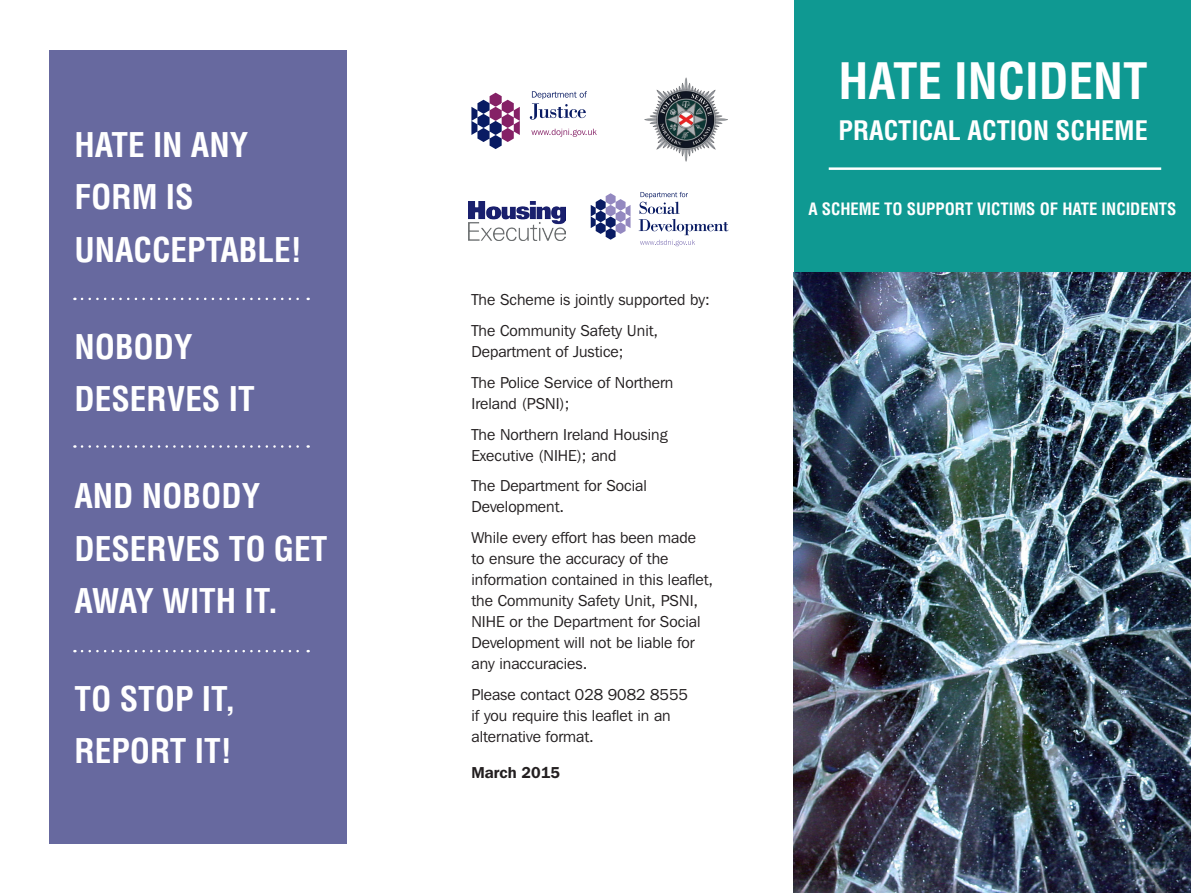
<style>
.page{position:relative;width:1191px;height:893px;background:#fff}
.page>*{position:absolute;margin:0;border:0;box-sizing:border-box;transform-origin:0 0}
.t1{font:700 condensed 49px "Helvetica";color:#fff}
.t2{font:700 condensed 33.25px/52.5px "Helvetica";color:#fff}
.t3{font:700 condensed 26.25px "Helvetica";color:#fff}
.t4{font:700 condensed 16.62px "Helvetica";color:#fff}
.t5{font:15.75px/21px "Franklin Gothic IT Cby BT";color:#231f20}
.t6{font:600 15.75px "Franklin Gothic IT Cby BT";color:#231f20}
</style>
<div class="page">
<div style="left:794px;top:0;width:397px;height:273px;background:#0f9992"></div>
<div style="left:50px;top:50px;width:297px;height:793px;background:#67699f"></div>
<img style="left:794px;top:273px;width:397px;height:620px">
<svg style="left:82px;top:298px;width:227px;height:2px"></svg>
<svg style="left:82px;top:445px;width:227px;height:3px"></svg>
<svg style="left:82px;top:650px;width:227px;height:2px"></svg>
<img style="left:644px;top:78px;width:83px;height:83px">
<svg style="left:471px;top:93px;width:49px;height:56px"></svg>
<svg style="left:530px;top:91px;width:57px;height:29px"></svg>
<svg style="left:531px;top:129px;width:66px;height:8px"></svg>
<img style="left:468px;top:202px;width:98px;height:38px">
<svg style="left:591px;top:193px;width:39px;height:47px"></svg>
<svg style="left:639px;top:192px;width:89px;height:54px"></svg>
<hr style="left:828px;top:167px;width:333px;height:3px;background:#fff">
<p class="t2" style="left:74px;top:118px;width:229px">HATE IN ANY<br>FORM IS<br>UNACCEPTABLE!</p>
<p class="t2" style="left:74px;top:320px;width:182px">NOBODY<br>DESERVES IT</p>
<p class="t2" style="left:74px;top:470px;width:254px">AND NOBODY<br>DESERVES TO GET<br>AWAY WITH IT.</p>
<p class="t2" style="left:74px;top:672px;width:163px">TO STOP IT,<br>REPORT IT!</p>
<p class="t5" style="left:471px;top:288px;width:240px">The Scheme is jointly supported by:</p>
<p class="t5" style="left:471px;top:319px;width:188px">The Community Safety Unit,<br>Department of Justice;</p>
<p class="t5" style="left:471px;top:371px;width:203px">The Police Service of Northern<br>Ireland (PSNI);</p>
<p class="t5" style="left:471px;top:423px;width:197px">The Northern Ireland Housing<br>Executive (NIHE); and</p>
<p class="t5" style="left:471px;top:475px;width:177px">The Department for Social<br>Development.</p>
<p class="t5" style="left:471px;top:527px;width:243px">While every effort has been made<br>to ensure the accuracy of the information contained in this leaflet, the Community Safety Unit, PSNI,<br>NIHE or the Department for Social<br>Development will not be liable for any inaccuracies.</p>
<p class="t5" style="left:471px;top:684px;width:218px">Please contact 028 9082 8555 if you require this leaflet in an alternative format.</p>
<p class="t6" style="left:471px;top:763px;width:90px">March 2015</p>
<p class="t1" style="left:838px;top:50px;width:311px">HATE INCIDENT</p>
<p class="t3" style="left:838px;top:113px;width:311px">PRACTICAL ACTION SCHEME</p>
<p class="t4" style="left:808px;top:198px;width:369px">A SCHEME TO SUPPORT VICTIMS OF HATE INCIDENTS</p>
</div>
